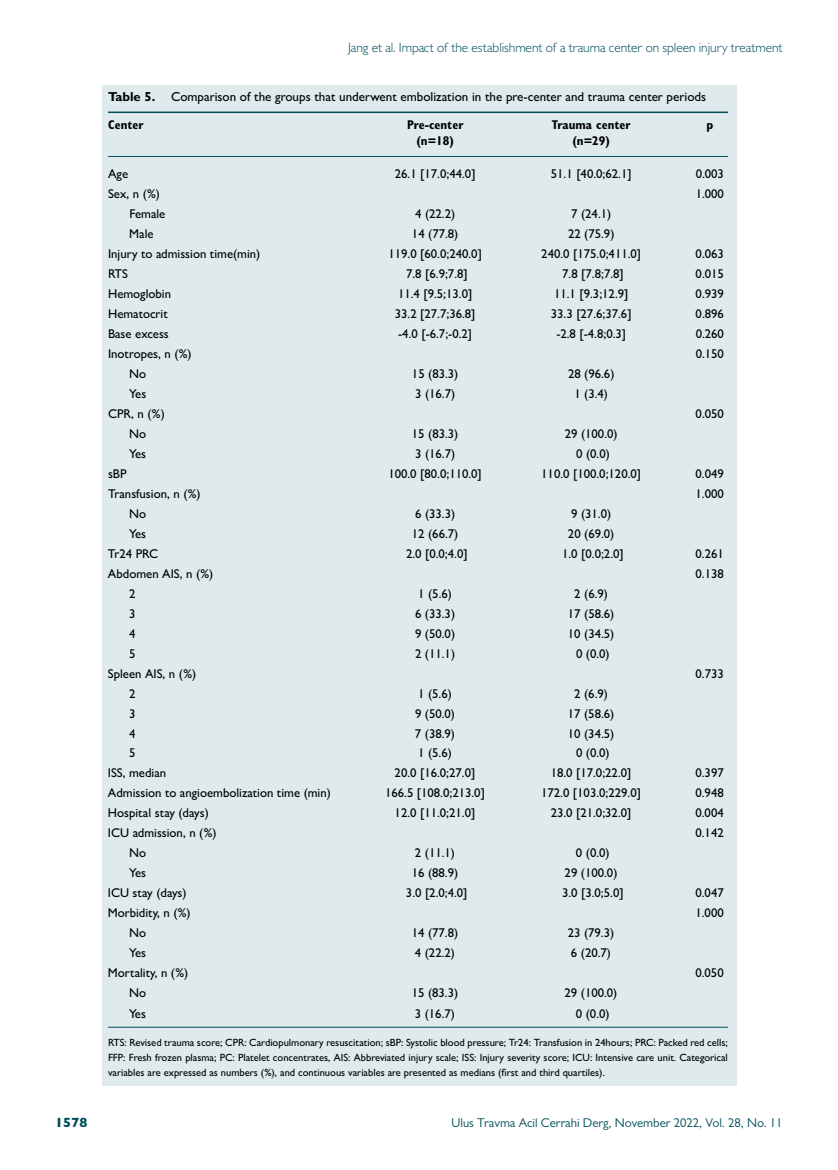
<style>
.page{position:relative;width:838px;height:1170px;background:#fff}
.page>*{position:absolute;margin:0;border:0;box-sizing:border-box;transform-origin:0 0}
.t1{font:300 13.5px "Gill Sans MT Pro";letter-spacing:-.005em;color:#004f5a}
.t2{font:800 13.5px "Gill Sans MT Pro";color:#004f5a}
.t3{font:500 13.05px "Gill Sans MT Pro";color:#000}
.t4{font:500 12.75px "Gill Sans MT Pro";color:#000}
.t5{font:12.75px "Gill Sans MT Pro";color:#004f5a}
.t6{font:700 condensed 12.75px "Gill Sans MT Pro";color:#000}
.t7{font:500 10.5px/15px "Gill Sans MT Pro";color:#000;text-align:justify}
.s1{font-weight:700}
</style>
<div class="page">
<div style="left:102px;top:85px;width:634px;height:1000px;background:#deeaec"></div>
<hr style="left:108px;top:111px;width:620px;height:2px;background:#004f5a">
<hr style="left:108px;top:156px;width:620px;height:1px;background:#004f5a">
<hr style="left:108px;top:1026px;width:620px;height:1px;background:#004f5a">
<p class="t1" style="left:348px;top:39px;width:436px">Jang et al. Impact of the establishment of a trauma center on spleen injury treatment</p>
<p class="t3" style="left:108px;top:89px;width:599px"><span class="s1">Table 5.</span> Comparison of the groups that underwent embolization in the pre-center and trauma center periods</p>
<p class="t6" style="left:108px;top:117px;width:37px">Center</p>
<p class="t6" style="left:407px;top:117px;width:58px">Pre-center</p>
<p class="t6" style="left:552px;top:117px;width:80px">Trauma center</p>
<p class="t6" style="left:706px;top:117px;width:8px">p</p>
<p class="t6" style="left:416px;top:133px;width:39px">(n=18)</p>
<p class="t6" style="left:572px;top:133px;width:39px">(n=29)</p>
<p class="t4" style="left:108px;top:167px;width:22px">Age</p>
<p class="t4" style="left:395px;top:167px;width:82px">26.1 [17.0;44.0]</p>
<p class="t4" style="left:551px;top:167px;width:82px">51.1 [40.0;62.1]</p>
<p class="t4" style="left:695px;top:167px;width:30px">0.003</p>
<p class="t4" style="left:108px;top:186px;width:53px">Sex, n (%)</p>
<p class="t4" style="left:695px;top:186px;width:30px">1.000</p>
<p class="t4" style="left:129px;top:206px;width:38px">Female</p>
<p class="t4" style="left:415px;top:206px;width:42px">4 (22.2)</p>
<p class="t4" style="left:571px;top:206px;width:42px">7 (24.1)</p>
<p class="t4" style="left:129px;top:226px;width:26px">Male</p>
<p class="t4" style="left:412px;top:226px;width:48px">14 (77.8)</p>
<p class="t4" style="left:568px;top:226px;width:48px">22 (75.9)</p>
<p class="t4" style="left:108px;top:246px;width:154px">Injury to admission time(min)</p>
<p class="t4" style="left:388px;top:246px;width:95px">119.0 [60.0;240.0]</p>
<p class="t4" style="left:541px;top:246px;width:101px">240.0 [175.0;411.0]</p>
<p class="t4" style="left:695px;top:246px;width:30px">0.063</p>
<p class="t4" style="left:108px;top:266px;width:22px">RTS</p>
<p class="t4" style="left:406px;top:266px;width:63px">7.8 [6.9;7.8]</p>
<p class="t4" style="left:562px;top:266px;width:63px">7.8 [7.8;7.8]</p>
<p class="t4" style="left:695px;top:266px;width:30px">0.015</p>
<p class="t4" style="left:108px;top:286px;width:65px">Hemoglobin</p>
<p class="t4" style="left:398px;top:286px;width:76px">11.4 [9.5;13.0]</p>
<p class="t4" style="left:554px;top:286px;width:76px">11.1 [9.3;12.9]</p>
<p class="t4" style="left:695px;top:286px;width:30px">0.939</p>
<p class="t4" style="left:108px;top:306px;width:61px">Hematocrit</p>
<p class="t4" style="left:395px;top:306px;width:82px">33.2 [27.7;36.8]</p>
<p class="t4" style="left:551px;top:306px;width:82px">33.3 [27.6;37.6]</p>
<p class="t4" style="left:695px;top:306px;width:30px">0.896</p>
<p class="t4" style="left:108px;top:326px;width:62px">Base excess</p>
<p class="t4" style="left:398px;top:326px;width:75px">-4.0 [-6.7;-0.2]</p>
<p class="t4" style="left:556px;top:326px;width:71px">-2.8 [-4.8;0.3]</p>
<p class="t4" style="left:695px;top:326px;width:30px">0.260</p>
<p class="t4" style="left:108px;top:346px;width:85px">Inotropes, n (%)</p>
<p class="t4" style="left:695px;top:346px;width:30px">0.150</p>
<p class="t4" style="left:129px;top:366px;width:18px">No</p>
<p class="t4" style="left:412px;top:366px;width:48px">15 (83.3)</p>
<p class="t4" style="left:568px;top:366px;width:48px">28 (96.6)</p>
<p class="t4" style="left:129px;top:386px;width:18px">Yes</p>
<p class="t4" style="left:415px;top:386px;width:42px">3 (16.7)</p>
<p class="t4" style="left:574px;top:386px;width:35px">1 (3.4)</p>
<p class="t4" style="left:108px;top:406px;width:58px">CPR, n (%)</p>
<p class="t4" style="left:695px;top:406px;width:30px">0.050</p>
<p class="t4" style="left:129px;top:426px;width:18px">No</p>
<p class="t4" style="left:412px;top:426px;width:48px">15 (83.3)</p>
<p class="t4" style="left:565px;top:426px;width:54px">29 (100.0)</p>
<p class="t4" style="left:129px;top:446px;width:18px">Yes</p>
<p class="t4" style="left:415px;top:446px;width:42px">3 (16.7)</p>
<p class="t4" style="left:576px;top:446px;width:35px">0 (0.0)</p>
<p class="t4" style="left:108px;top:466px;width:20px">sBP</p>
<p class="t4" style="left:388px;top:466px;width:95px">100.0 [80.0;110.0]</p>
<p class="t4" style="left:541px;top:466px;width:101px">110.0 [100.0;120.0]</p>
<p class="t4" style="left:695px;top:466px;width:30px">0.049</p>
<p class="t4" style="left:108px;top:486px;width:94px">Transfusion, n (%)</p>
<p class="t4" style="left:695px;top:486px;width:30px">1.000</p>
<p class="t4" style="left:129px;top:506px;width:18px">No</p>
<p class="t4" style="left:415px;top:506px;width:42px">6 (33.3)</p>
<p class="t4" style="left:571px;top:506px;width:42px">9 (31.0)</p>
<p class="t4" style="left:129px;top:526px;width:18px">Yes</p>
<p class="t4" style="left:412px;top:526px;width:48px">12 (66.7)</p>
<p class="t4" style="left:568px;top:526px;width:48px">20 (69.0)</p>
<p class="t4" style="left:108px;top:546px;width:52px">Tr24 PRC</p>
<p class="t4" style="left:406px;top:546px;width:63px">2.0 [0.0;4.0]</p>
<p class="t4" style="left:562px;top:546px;width:63px">1.0 [0.0;2.0]</p>
<p class="t4" style="left:695px;top:546px;width:30px">0.261</p>
<p class="t4" style="left:108px;top:566px;width:107px">Abdomen AIS, n (%)</p>
<p class="t4" style="left:695px;top:566px;width:30px">0.138</p>
<p class="t4" style="left:129px;top:586px;width:8px">2</p>
<p class="t4" style="left:418px;top:586px;width:35px">1 (5.6)</p>
<p class="t4" style="left:574px;top:586px;width:35px">2 (6.9)</p>
<p class="t4" style="left:129px;top:605px;width:8px">3</p>
<p class="t4" style="left:415px;top:605px;width:42px">6 (33.3)</p>
<p class="t4" style="left:568px;top:605px;width:48px">17 (58.6)</p>
<p class="t4" style="left:129px;top:625px;width:8px">4</p>
<p class="t4" style="left:415px;top:625px;width:42px">9 (50.0)</p>
<p class="t4" style="left:568px;top:625px;width:48px">10 (34.5)</p>
<p class="t4" style="left:129px;top:645px;width:8px">5</p>
<p class="t4" style="left:415px;top:645px;width:42px">2 (11.1)</p>
<p class="t4" style="left:576px;top:645px;width:35px">0 (0.0)</p>
<p class="t4" style="left:108px;top:665px;width:90px">Spleen AIS, n (%)</p>
<p class="t4" style="left:695px;top:665px;width:30px">0.733</p>
<p class="t4" style="left:129px;top:685px;width:8px">2</p>
<p class="t4" style="left:418px;top:685px;width:35px">1 (5.6)</p>
<p class="t4" style="left:574px;top:685px;width:35px">2 (6.9)</p>
<p class="t4" style="left:129px;top:705px;width:8px">3</p>
<p class="t4" style="left:415px;top:705px;width:42px">9 (50.0)</p>
<p class="t4" style="left:568px;top:705px;width:48px">17 (58.6)</p>
<p class="t4" style="left:129px;top:725px;width:8px">4</p>
<p class="t4" style="left:415px;top:725px;width:42px">7 (38.9)</p>
<p class="t4" style="left:568px;top:725px;width:48px">10 (34.5)</p>
<p class="t4" style="left:129px;top:745px;width:8px">5</p>
<p class="t4" style="left:418px;top:745px;width:35px">1 (5.6)</p>
<p class="t4" style="left:576px;top:745px;width:35px">0 (0.0)</p>
<p class="t4" style="left:108px;top:765px;width:60px">ISS, median</p>
<p class="t4" style="left:394px;top:765px;width:82px">20.0 [16.0;27.0]</p>
<p class="t4" style="left:550px;top:765px;width:82px">18.0 [17.0;22.0]</p>
<p class="t4" style="left:695px;top:765px;width:30px">0.397</p>
<p class="t4" style="left:108px;top:785px;width:224px">Admission to angioembolization time (min)</p>
<p class="t4" style="left:385px;top:785px;width:101px">166.5 [108.0;213.0]</p>
<p class="t4" style="left:541px;top:785px;width:101px">172.0 [103.0;229.0]</p>
<p class="t4" style="left:695px;top:785px;width:30px">0.948</p>
<p class="t4" style="left:108px;top:805px;width:102px">Hospital stay (days)</p>
<p class="t4" style="left:394px;top:805px;width:82px">12.0 [11.0;21.0]</p>
<p class="t4" style="left:550px;top:805px;width:82px">23.0 [21.0;32.0]</p>
<p class="t4" style="left:695px;top:805px;width:30px">0.004</p>
<p class="t4" style="left:108px;top:825px;width:110px">ICU admission, n (%)</p>
<p class="t4" style="left:695px;top:825px;width:30px">0.142</p>
<p class="t4" style="left:129px;top:845px;width:18px">No</p>
<p class="t4" style="left:415px;top:845px;width:42px">2 (11.1)</p>
<p class="t4" style="left:576px;top:845px;width:35px">0 (0.0)</p>
<p class="t4" style="left:129px;top:865px;width:18px">Yes</p>
<p class="t4" style="left:412px;top:865px;width:48px">16 (88.9)</p>
<p class="t4" style="left:564px;top:865px;width:54px">29 (100.0)</p>
<p class="t4" style="left:108px;top:885px;width:80px">ICU stay (days)</p>
<p class="t4" style="left:406px;top:885px;width:63px">3.0 [2.0;4.0]</p>
<p class="t4" style="left:562px;top:885px;width:63px">3.0 [3.0;5.0]</p>
<p class="t4" style="left:695px;top:885px;width:30px">0.047</p>
<p class="t4" style="left:108px;top:905px;width:84px">Morbidity, n (%)</p>
<p class="t4" style="left:695px;top:905px;width:30px">1.000</p>
<p class="t4" style="left:129px;top:925px;width:18px">No</p>
<p class="t4" style="left:412px;top:925px;width:48px">14 (77.8)</p>
<p class="t4" style="left:568px;top:925px;width:48px">23 (79.3)</p>
<p class="t4" style="left:129px;top:945px;width:18px">Yes</p>
<p class="t4" style="left:415px;top:945px;width:42px">4 (22.2)</p>
<p class="t4" style="left:571px;top:945px;width:42px">6 (20.7)</p>
<p class="t4" style="left:108px;top:965px;width:82px">Mortality, n (%)</p>
<p class="t4" style="left:695px;top:965px;width:30px">0.050</p>
<p class="t4" style="left:129px;top:985px;width:18px">No</p>
<p class="t4" style="left:412px;top:985px;width:48px">15 (83.3)</p>
<p class="t4" style="left:564px;top:985px;width:54px">29 (100.0)</p>
<p class="t4" style="left:129px;top:1006px;width:18px">Yes</p>
<p class="t4" style="left:415px;top:1006px;width:42px">3 (16.7)</p>
<p class="t4" style="left:576px;top:1006px;width:35px">0 (0.0)</p>
<p class="t7" style="left:108px;top:1034px;width:621px">RTS: Revised trauma score; CPR: Cardiopulmonary resuscitation; sBP: Systolic blood pressure; Tr24: Transfusion in 24hours; PRC: Packed red cells; FFP: Fresh frozen plasma; PC: Platelet concentrates, AIS: Abbreviated injury scale; ISS: Injury severity score; ICU: Intensive care unit. Categorical variables are expressed as numbers (%), and continuous variables are presented as medians (first and third quartiles).</p>
<p class="t2" style="left:55px;top:1114px;width:34px">1578</p>
<p class="t5" style="left:451px;top:1115px;width:332px">Ulus Travma Acil Cerrahi Derg, November 2022, Vol. 28, No. 11</p>
</div>
